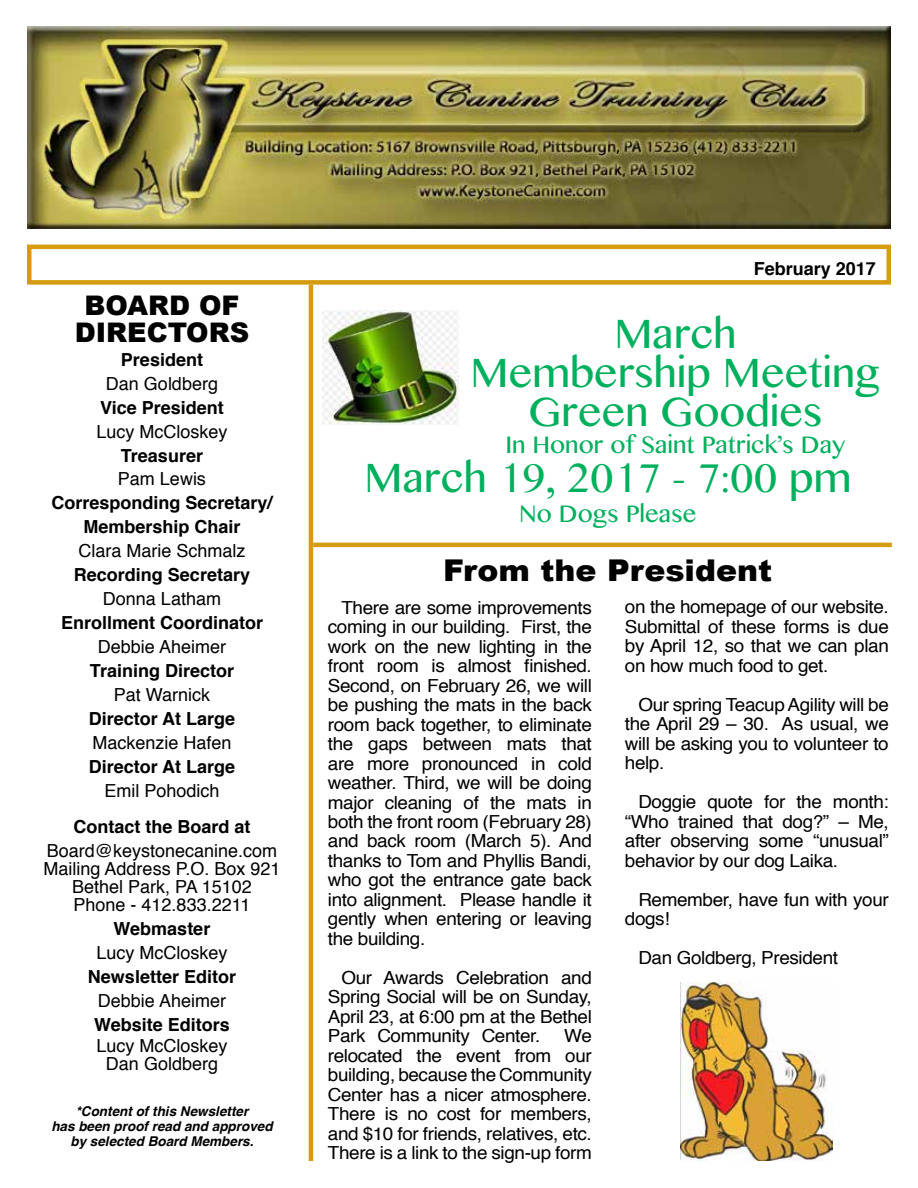
<style>
.page{position:relative;width:918px;height:1188px;background:#fff}
.page>*{position:absolute;margin:0;border:0;box-sizing:border-box;transform-origin:0 0}
.t1{font:36px/39px "Bangla MN";color:#00b05d;text-align:center}
.t2{font:900 30px "Arial";color:#000;scale:1.05 1}
.t3{font:900 27px/27px "Arial";color:#000;text-align:center}
.t4{font:21px "Bangla MN";color:#00b05d}
.t5{font:18px/19.5px "Helvetica";letter-spacing:-.02em;color:#000;text-align:justify;scale:1.05 1}
.t6{font:18px/18px "Helvetica";color:#000;text-align:center}
.t7{font:700 18px/24px "Helvetica";color:#000;text-align:center}
.t8{font:italic 700 13.5px/15px "Helvetica";color:#000;text-align:center}
</style>
<div class="page">
<img style="left:27px;top:27px;width:864px;height:202px">
<hr style="left:309px;top:285px;width:4px;height:876px;background:#d69c11">
<div style="left:27px;top:245px;width:864px;height:40px;border:4px solid #d69c11"></div>
<hr style="left:313px;top:543px;width:579px;height:4px;background:#d69c11">
<img style="left:323px;top:311px;width:136px;height:113px">
<img style="left:681px;top:983px;width:151px;height:178px">
<h3 class="t3" style="left:75px;top:291px;width:176px">BOARD OF<br>DIRECTORS</h3>
<p class="t7" style="left:121px;top:347px;width:84px">President</p>
<p class="t6" style="left:106px;top:375px;width:114px">Dan Goldberg</p>
<p class="t7" style="left:100px;top:395px;width:125px">Vice President</p>
<p class="t6" style="left:96px;top:423px;width:133px">Lucy McCloskey</p>
<p class="t7" style="left:121px;top:443px;width:84px">Treasurer</p>
<p class="t6" style="left:118px;top:471px;width:90px">Pam Lewis</p>
<p class="t7" style="left:51px;top:491px;width:223px">Corresponding Secretary/<br>Membership Chair</p>
<p class="t6" style="left:78px;top:543px;width:169px">Clara Marie Schmalz</p>
<p class="t7" style="left:74px;top:563px;width:178px">Recording Secretary</p>
<p class="t6" style="left:103px;top:591px;width:120px">Donna Latham</p>
<p class="t7" style="left:61px;top:611px;width:204px">Enrollment Coordinator</p>
<p class="t6" style="left:98px;top:639px;width:130px">Debbie Aheimer</p>
<p class="t7" style="left:90px;top:659px;width:146px">Training Director</p>
<p class="t6" style="left:114px;top:687px;width:98px">Pat Warnick</p>
<p class="t7" style="left:89px;top:707px;width:148px">Director At Large</p>
<p class="t6" style="left:92px;top:735px;width:141px">Mackenzie Hafen</p>
<p class="t7" style="left:89px;top:755px;width:148px">Director At Large</p>
<p class="t6" style="left:104px;top:783px;width:117px">Emil Pohodich</p>
<p class="t7" style="left:74px;top:815px;width:179px">Contact the Board at</p>
<p class="t6" style="left:44px;top:843px;width:238px">Board@keystonecanine.com<br>Mailing Address P.O. Box 921<br>Bethel Park, PA 15102<br>Phone - 412.833.2211</p>
<p class="t7" style="left:114px;top:917px;width:98px">Webmaster</p>
<p class="t6" style="left:96px;top:945px;width:133px">Lucy McCloskey</p>
<p class="t7" style="left:88px;top:965px;width:150px">Newsletter Editor</p>
<p class="t6" style="left:98px;top:993px;width:130px">Debbie Aheimer</p>
<p class="t7" style="left:94px;top:1013px;width:137px">Website Editors</p>
<p class="t6" style="left:97px;top:1038px;width:133px">Lucy McCloskey<br>Dan Goldberg</p>
<p class="t8" style="left:51px;top:1103px;width:223px">*Content of this Newsletter<br>has been proof read and approved by selected Board Members.</p>
<p class="t7" style="left:754px;top:256px;width:124px">February 2017</p>
<h1 class="t1" style="left:471px;top:314px;width:411px">March<br>Membership Meeting<br>Green Goodies</h1>
<p class="t4" style="left:505px;top:430px;width:342px">In Honor of Saint Patrick’s Day</p>
<h1 class="t1" style="left:365px;top:458px;width:488px">March 19, 2017 - 7:00 pm</h1>
<p class="t4" style="left:519px;top:499px;width:179px">No Dogs Please</p>
<h2 class="t2" style="left:443px;top:549px;width:315px">From the President</h2>
<p class="t5" style="left:328px;top:598px;width:253px;text-indent:13px">There are some improvements coming in our building. First, the work on the new lighting in the front room is almost finished.<br>Second, on February 26, we will be pushing the mats in the back room back together, to eliminate the gaps between mats that are more pronounced in cold weather. Third, we will be doing major cleaning of the mats in both the front room (February 28) and back room (March 5). And thanks to Tom and Phyllis Bandi, who got the entrance gate back into alignment. Please handle it gently when entering or leaving the building.</p>
<p class="t5" style="left:328px;top:968px;width:253px;text-indent:13px">Our Awards Celebration and Spring Social will be on Sunday, April 23, at 6:00 pm at the Bethel Park Community Center.</p>
<p class="t5" style="left:328px;top:1027px;width:253px;text-indent:236px">We relocated the event from our building, because the Community Center has a nicer atmosphere.<br>There is no cost for members, and $10 for friends, relatives, etc.<br>There is a link to the sign-up form</p>
<p class="t5" style="left:625px;top:598px;width:253px">on the homepage of our website.<br>Submittal of these forms is due by April 12, so that we can plan on how much food to get.</p>
<p class="t5" style="left:625px;top:695px;width:253px;text-indent:13px">Our spring Teacup Agility will be the April 29 – 30. As usual, we will be asking you to volunteer to help.</p>
<p class="t5" style="left:625px;top:793px;width:253px;text-indent:13px">Doggie quote for the month: “Who trained that dog?” – Me, after observing some “unusual” behavior by our dog Laika.</p>
<p class="t5" style="left:625px;top:890px;width:253px;text-indent:13px">Remember, have fun with your dogs!</p>
<p class="t5" style="left:638px;top:949px;width:192px">Dan Goldberg, President</p>
</div>
